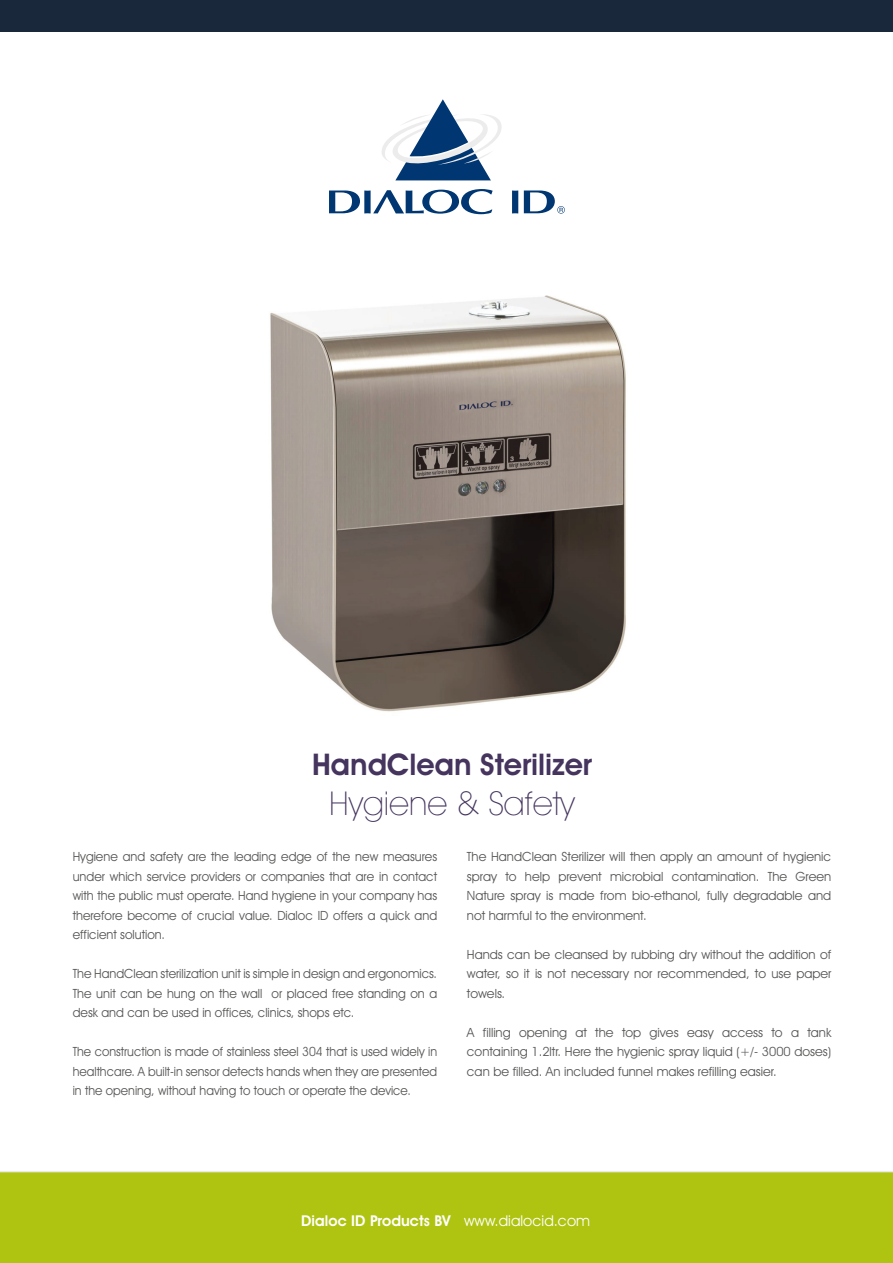
<style>
.page{position:relative;width:893px;height:1263px;background:#fff}
.page>*{position:absolute;margin:0;border:0;box-sizing:border-box;transform-origin:0 0}
.t1{font:200 33px "Avant Garde IT Cby BT";color:#44345e}
.t2{font:600 30px "Avant Garde IT Cby BT";color:#44345e}
.t3{font:600 15px "Avant Garde IT Cby BT";letter-spacing:.005em;color:#fff}
.t4{font:12.75px/19.5px "Avant Garde IT Cby BT";color:#575756;text-align:justify}
.t5{font:12.75px/19.5px "Avant Garde IT Cby BT";color:#575756;text-align:justify;scale:.95 1}
.s1{font-weight:400}
</style>
<div class="page">
<div style="left:1px;top:1172px;width:892px;height:91px;background:#afc411"></div>
<img style="left:270px;top:295px;width:356px;height:417px">
<hr style="left:0;top:1171px;width:893px;height:1px;background:#e9e8ef">
<svg style="left:329px;top:189px;width:164px;height:25px"></svg>
<svg style="left:382px;top:99px;width:120px;height:81px"></svg>
<svg style="left:512px;top:190px;width:6px;height:23px"></svg>
<svg style="left:524px;top:190px;width:41px;height:24px"></svg>
<div style="left:0;top:0;width:893px;height:32px;background:#1a283c"></div>
<p class="t2" style="left:312px;top:746px;width:281px">HandClean Sterilizer</p>
<p class="t1" style="left:329px;top:783px;width:247px">Hygiene &amp; Safety</p>
<p class="t4" style="left:73px;top:847px;width:366px">Hygiene and safety are the leading edge of the new measures under which service providers or companies that are in contact with the public must operate. Hand hygiene in your company has therefore become of crucial value. Dialoc ID offers a quick and efficient solution.</p>
<p class="t4" style="left:73px;top:964px;width:366px">The HandClean sterilization unit is simple in design and ergonomics.<br>The unit can be hung on the wall or placed free standing on a desk and can be used in offices, clinics, shops etc.</p>
<p class="t5" style="left:73px;top:1042px;width:385px">The construction is made of stainless steel 304 that is used widely in healthcare. A built-in sensor detects hands when they are presented in the opening, without having to touch or operate the device.</p>
<p class="t4" style="left:467px;top:847px;width:366px">The HandClean Sterilizer will then apply an amount of hygienic spray to help prevent microbial contamination. The Green Nature spray is made from bio-ethanol, fully degradable and not harmful to the environment.</p>
<p class="t4" style="left:467px;top:944px;width:366px">Hands can be cleansed by rubbing dry without the addition of water, so it is not necessary nor recommended, to use paper towels.</p>
<p class="t4" style="left:467px;top:1022px;width:366px">A filling opening at the top gives easy access to a tank containing 1.2ltr. Here the hygienic spray liquid (+/- 3000 doses) can be filled. An included funnel makes refilling easier.</p>
<p class="t3" style="left:301px;top:1212px;width:291px">Dialoc ID Products BV <span class="s1">www.dialocid.com</span></p>
</div>
